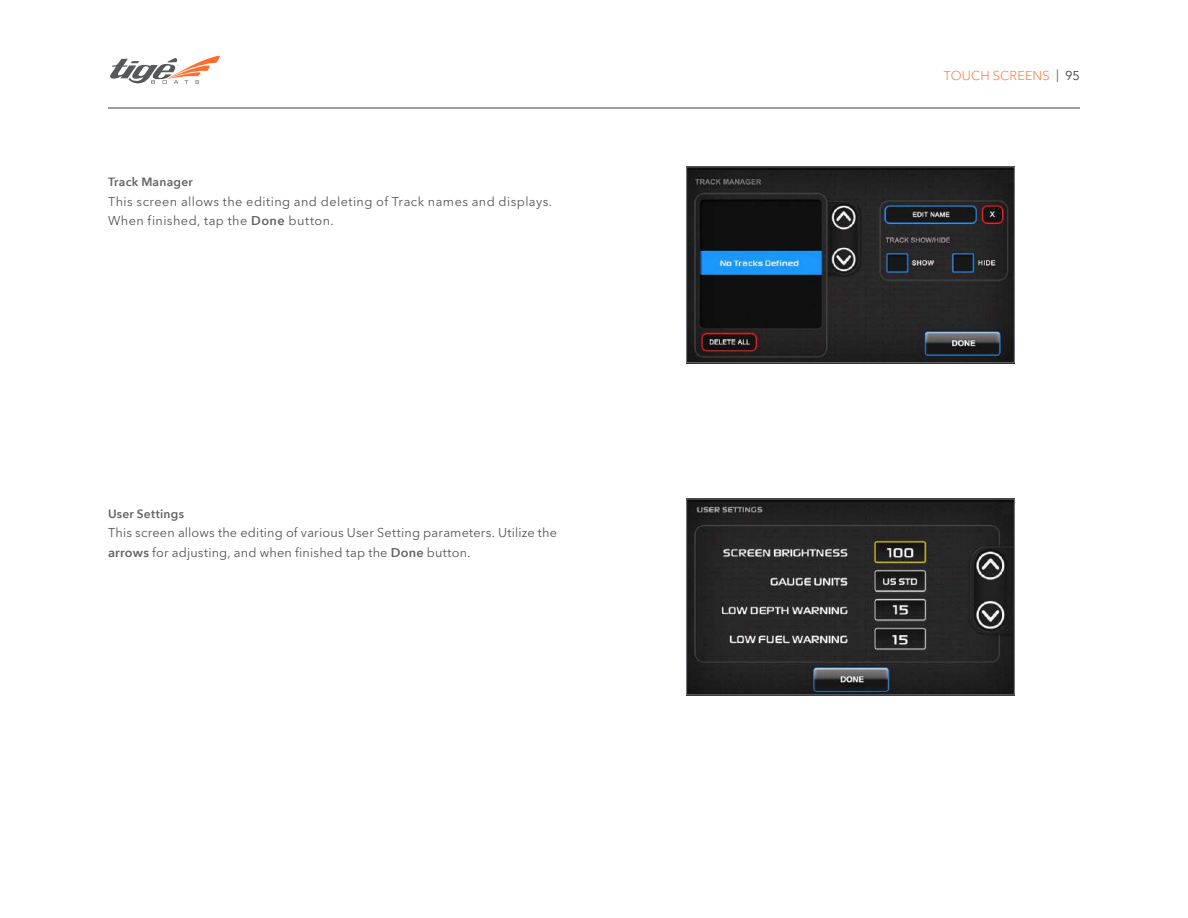
<style>
.page{position:relative;width:1188px;height:918px;background:#fff}
.page>*{position:absolute;margin:0;border:0;box-sizing:border-box;transform-origin:0 0}
.t1{font:12.75px/19.5px "Avenir Next LT Pro";letter-spacing:.02em;color:#54555a}
.t2{font:300 12.75px "Avenir Next LT Pro";letter-spacing:.01em;color:#ff6c2c}
.t3{font:600 12px "Avenir Next";letter-spacing:.02em;color:#636366}
.s1{font-family:"Avenir Next";font-weight:600;color:#636366}
.s2{font-weight:400;color:#54555a}
.s3{font-weight:400;color:#3e3e3f}
</style>
<div class="page">
<svg style="left:110px;top:56px;width:110px;height:28px"></svg>
<hr style="left:108px;top:108px;width:972px;height:1px;background:#3e3e3f">
<img style="left:688px;top:168px;width:325px;height:193px">
<div style="left:686px;top:166px;width:329px;height:197px;border:1px solid #7a7c81"></div>
<img style="left:688px;top:501px;width:325px;height:192px">
<div style="left:686px;top:499px;width:329px;height:196px;border:1px solid #7a7c81"></div>
<p class="t3" style="left:108px;top:172px;width:86px">Track Manager</p>
<p class="t1" style="left:108px;top:191px;width:446px">This screen allows the editing and deleting of Track names and displays.<br>When finished, tap the <span class="s1">Done</span> button.</p>
<p class="t3" style="left:108px;top:503px;width:77px">User Settings</p>
<p class="t1" style="left:108px;top:522px;width:451px">This screen allows the editing of various User Setting parameters. Utilize the <span class="s1">arrows</span> for adjusting, and when finished tap the <span class="s1">Done</span> button.</p>
<p class="t2" style="left:944px;top:65px;width:138px">TOUCH SCREENS <span class="s2">|</span> <span class="s3">95</span></p>
</div>
